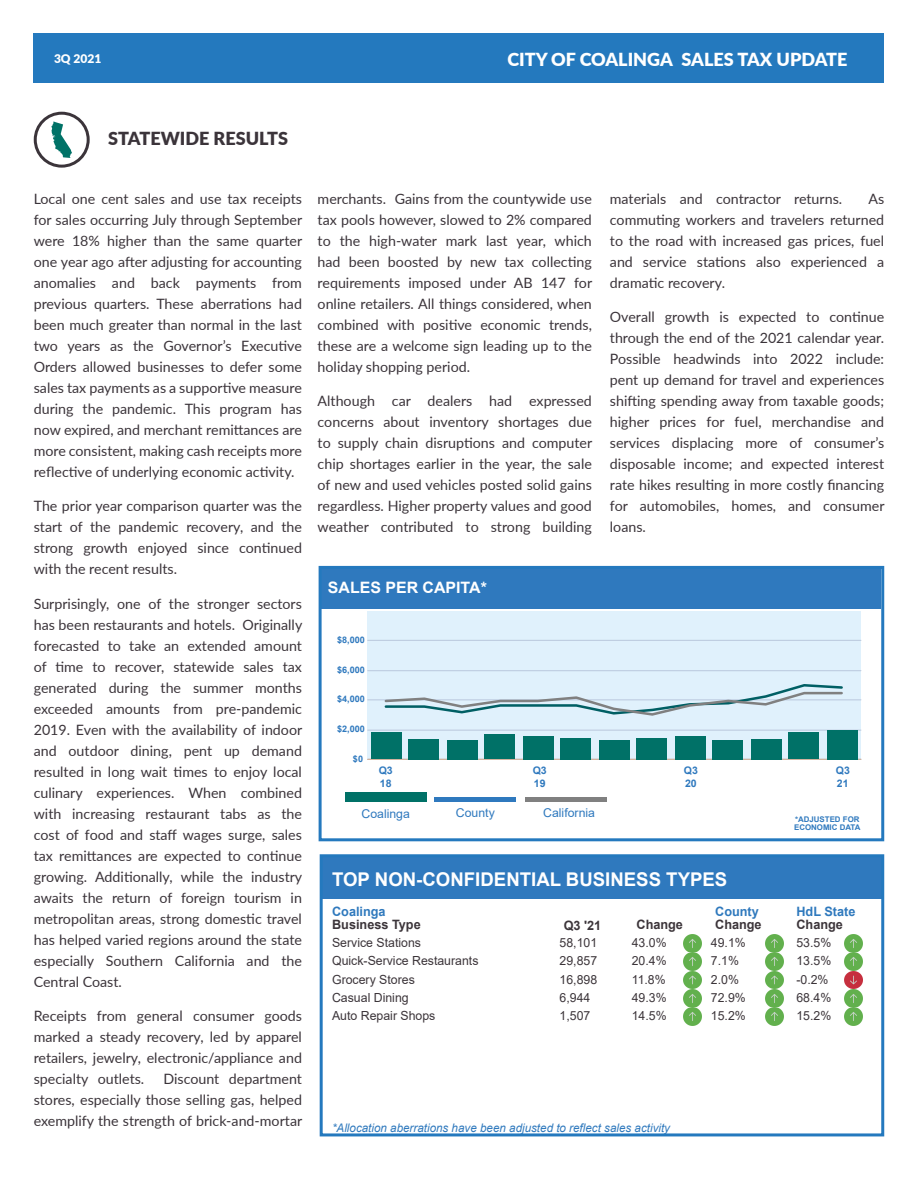
<style>
.page{position:relative;width:918px;height:1188px;background:#fff}
.page>*{position:absolute;margin:0;border:0;box-sizing:border-box;transform-origin:0 0}
.t1{font:700 18.9px "Arial";color:#fff}
.t2{font:900 18px "Lato";color:#fff}
.Story_Heading{font:900 18px "Lato";color:#3b343a}
.t3{font:700 15.75px "Arial";color:#fff}
.t4{font:14.25px/21px "Lato";color:#3b343a;text-align:justify}
.t5{font:700 12.9px/13.8px "Arial";color:#3c353a}
.t6{font:700 12.9px "Arial";color:#2f79bd}
.t7{font:12.45px "Arial";color:#3c353a}
.t8{font:12.15px "Arial";color:#2f79be}
.t9{font:900 12px "Lato";color:#fff}
.t10{font:italic 11.85px "Arial";color:#2f79bd}
.t11{font:700 10.35px/12.5px "Arial";color:#2f79be}
.t12{font:700 9px "Arial";color:#2f79be}
.t13{font:700 7.8px/7.8px "Arial";color:#2f79be}
.s1{color:#2f79bd}
</style>
<div class="page">
<div style="left:322px;top:857px;width:561px;height:42px;background:#2f79be"></div>
<img style="left:683px;top:935px;width:19px;height:91px">
<img style="left:766px;top:935px;width:18px;height:91px">
<img style="left:844px;top:935px;width:18px;height:91px">
<div style="left:368px;top:611px;width:493px;height:148px;background:#e0f1fc"></div>
<hr style="left:368px;top:730px;width:493px;height:1px;background:#becce0">
<hr style="left:368px;top:699px;width:493px;height:1px;background:#becce0">
<hr style="left:368px;top:670px;width:493px;height:1px;background:#becce0">
<hr style="left:368px;top:640px;width:493px;height:1px;background:#becce0">
<hr style="left:368px;top:759px;width:493px;height:1px;background:#d3b098">
<div style="left:371px;top:732px;width:31px;height:27px;background:#007167"></div>
<div style="left:409px;top:739px;width:30px;height:20px;background:#007167"></div>
<div style="left:447px;top:740px;width:31px;height:19px;background:#007167"></div>
<div style="left:485px;top:735px;width:30px;height:24px;background:#007167"></div>
<div style="left:523px;top:736px;width:31px;height:23px;background:#007167"></div>
<div style="left:560px;top:738px;width:31px;height:21px;background:#007167"></div>
<div style="left:599px;top:740px;width:31px;height:19px;background:#007167"></div>
<div style="left:636px;top:738px;width:31px;height:21px;background:#007167"></div>
<div style="left:675px;top:736px;width:31px;height:23px;background:#007167"></div>
<div style="left:712px;top:740px;width:31px;height:19px;background:#007167"></div>
<div style="left:751px;top:739px;width:31px;height:20px;background:#007167"></div>
<div style="left:788px;top:732px;width:31px;height:27px;background:#007167"></div>
<div style="left:827px;top:730px;width:31px;height:29px;background:#007167"></div>
<svg style="left:383px;top:684px;width:461px;height:32px"></svg>
<div style="left:322px;top:568px;width:559px;height:41px;background:#2f79be"></div>
<hr style="left:434px;top:798px;width:82px;height:4px;background:#2f79be">
<hr style="left:525px;top:798px;width:82px;height:4px;background:#808080">
<div style="left:345px;top:792px;width:82px;height:10px;background:#007167"></div>
<div style="left:319px;top:566px;width:565px;height:275px;border:3px solid #2479be"></div>
<div style="left:34px;top:34px;width:850px;height:49px;background:#2479be"></div>
<div style="left:320px;top:854px;width:564px;height:282px;border:3px solid #2479be"></div>
<div style="left:34px;top:112px;width:56px;height:56px;border:3px solid #3b343a;border-radius:50%"></div>
<svg style="left:51px;top:121px;width:21px;height:37px"></svg>
<p class="t9" style="left:54px;top:50px;width:49px">3Q 2021</p>
<p class="t2" style="left:507px;top:46px;width:167px">CITY OF COALINGA</p>
<p class="t2" style="left:682px;top:46px;width:167px">SALES TAX UPDATE</p>
<p class="Story_Heading" style="left:108px;top:125px;width:181px">STATEWIDE RESULTS</p>
<p class="t4" style="left:34px;top:187px;width:270px">Local one cent sales and use tax receipts for sales occurring July through September were 18% higher than the same quarter one year ago after adjusting for accounting anomalies and back payments from previous quarters. These aberrations had been much greater than normal in the last two years as the Governor’s Executive Orders allowed businesses to defer some sales tax payments as a supportive measure during the pandemic. This program has now expired, and merchant remittances are more consistent, making cash receipts more reflective of underlying economic activity.</p>
<p class="t4" style="left:34px;top:495px;width:270px">The prior year comparison quarter was the start of the pandemic recovery, and the strong growth enjoyed since continued with the recent results.</p>
<p class="t4" style="left:34px;top:592px;width:270px">Surprisingly, one of the stronger sectors has been restaurants and hotels. Originally forecasted to take an extended amount of time to recover, statewide sales tax generated during the summer months exceeded amounts from pre-pandemic 2019. Even with the availability of indoor and outdoor dining, pent up demand resulted in long wait times to enjoy local culinary experiences. When combined with increasing restaurant tabs as the cost of food and staff wages surge, sales tax remittances are expected to continue growing. Additionally, while the industry awaits the return of foreign tourism in metropolitan areas, strong domestic travel has helped varied regions around the state especially Southern California and the Central Coast.</p>
<p class="t4" style="left:34px;top:1005px;width:270px">Receipts from general consumer goods marked a steady recovery, led by apparel retailers, jewelry, electronic/appliance and specialty outlets.</p>
<p class="t4" style="left:34px;top:1068px;width:270px;text-indent:130px">Discount department stores, especially those selling gas, helped exemplify the strength of brick-and-mortar</p>
<p class="t4" style="left:318px;top:187px;width:276px">merchants. Gains from the countywide use tax pools however, slowed to 2% compared to the high-water mark last year, which had been boosted by new tax collecting requirements imposed under AB 147 for online retailers. All things considered, when combined with positive economic trends, these are a welcome sign leading up to the holiday shopping period.</p>
<p class="t4" style="left:318px;top:390px;width:276px">Although car dealers had expressed concerns about inventory shortages due to supply chain disruptions and computer chip shortages earlier in the year, the sale of new and used vehicles posted solid gains regardless. Higher property values and good weather contributed to strong building</p>
<p class="t4" style="left:610px;top:187px;width:234px">materials and contractor returns.</p>
<p class="t4" style="left:610px;top:187px;width:276px;text-indent:258px">As commuting workers and travelers returned to the road with increased gas prices, fuel and service stations also experienced a dramatic recovery.</p>
<p class="t4" style="left:610px;top:306px;width:276px">Overall growth is expected to continue through the end of the 2021 calendar year.<br>Possible headwinds into 2022 include: pent up demand for travel and experiences shifting spending away from taxable goods; higher prices for fuel, merchandise and services displacing more of consumer’s disposable income; and expected interest rate hikes resulting in more costly financing for automobiles, homes, and consumer loans.</p>
<p class="t3" style="left:328px;top:576px;width:161px">SALES PER CAPITA*</p>
<p class="t12" style="left:337px;top:633px;width:29px">$8,000</p>
<p class="t12" style="left:337px;top:663px;width:29px">$6,000</p>
<p class="t12" style="left:337px;top:693px;width:29px">$4,000</p>
<p class="t12" style="left:337px;top:723px;width:29px">$2,000</p>
<p class="t12" style="left:353px;top:752px;width:12px">$0</p>
<p class="t11" style="left:379px;top:764px;width:16px">Q3<br>18</p>
<p class="t11" style="left:836px;top:764px;width:16px">Q3<br>21</p>
<p class="t11" style="left:533px;top:764px;width:16px">Q3<br>19</p>
<p class="t11" style="left:684px;top:764px;width:16px">Q3<br>20</p>
<p class="t8" style="left:361px;top:805px;width:50px">Coalinga</p>
<p class="t8" style="left:456px;top:804px;width:40px">County</p>
<p class="t8" style="left:543px;top:804px;width:53px">California</p>
<p class="t13" style="left:794px;top:816px;width:68px">*ADJUSTED FOR<br>ECONOMIC DATA</p>
<p class="t1" style="left:332px;top:866px;width:397px">TOP NON-CONFIDENTIAL BUSINESS TYPES</p>
<p class="t5" style="left:564px;top:918px;width:39px">Q3 '21</p>
<p class="t5" style="left:332px;top:904px;width:90px"><span class="s1">Coalinga<br></span>Business Type</p>
<p class="t6" style="left:715px;top:902px;width:45px">County</p>
<p class="t6" style="left:796px;top:902px;width:61px">HdL State</p>
<p class="t5" style="left:637px;top:918px;width:48px">Change</p>
<p class="t5" style="left:715px;top:918px;width:48px">Change</p>
<p class="t5" style="left:796px;top:918px;width:48px">Change</p>
<p class="t7" style="left:332px;top:934px;width:90px">Service Stations</p>
<p class="t7" style="left:560px;top:934px;width:39px">58,101</p>
<p class="t7" style="left:632px;top:934px;width:36px">43.0%</p>
<p class="t7" style="left:711px;top:934px;width:36px">49.1%</p>
<p class="t7" style="left:796px;top:934px;width:36px">53.5%</p>
<p class="t7" style="left:332px;top:952px;width:148px">Quick-Service Restaurants</p>
<p class="t7" style="left:560px;top:952px;width:39px">29,857</p>
<p class="t7" style="left:632px;top:952px;width:36px">20.4%</p>
<p class="t7" style="left:711px;top:952px;width:30px">7.1%</p>
<p class="t7" style="left:796px;top:952px;width:36px">13.5%</p>
<p class="t7" style="left:332px;top:971px;width:84px">Grocery Stores</p>
<p class="t7" style="left:560px;top:971px;width:39px">16,898</p>
<p class="t7" style="left:632px;top:971px;width:35px">11.8%</p>
<p class="t7" style="left:711px;top:971px;width:30px">2.0%</p>
<p class="t7" style="left:796px;top:971px;width:34px">-0.2%</p>
<p class="t7" style="left:332px;top:989px;width:78px">Casual Dining</p>
<p class="t7" style="left:560px;top:989px;width:32px">6,944</p>
<p class="t7" style="left:632px;top:989px;width:36px">49.3%</p>
<p class="t7" style="left:711px;top:989px;width:36px">72.9%</p>
<p class="t7" style="left:796px;top:989px;width:36px">68.4%</p>
<p class="t7" style="left:332px;top:1007px;width:105px">Auto Repair Shops</p>
<p class="t7" style="left:560px;top:1007px;width:32px">1,507</p>
<p class="t7" style="left:632px;top:1007px;width:36px">14.5%</p>
<p class="t7" style="left:711px;top:1007px;width:36px">15.2%</p>
<p class="t7" style="left:796px;top:1007px;width:36px">15.2%</p>
<p class="t10" style="left:332px;top:1121px;width:340px">*Allocation aberrations have been adjusted to reflect sales activity</p>
</div>
